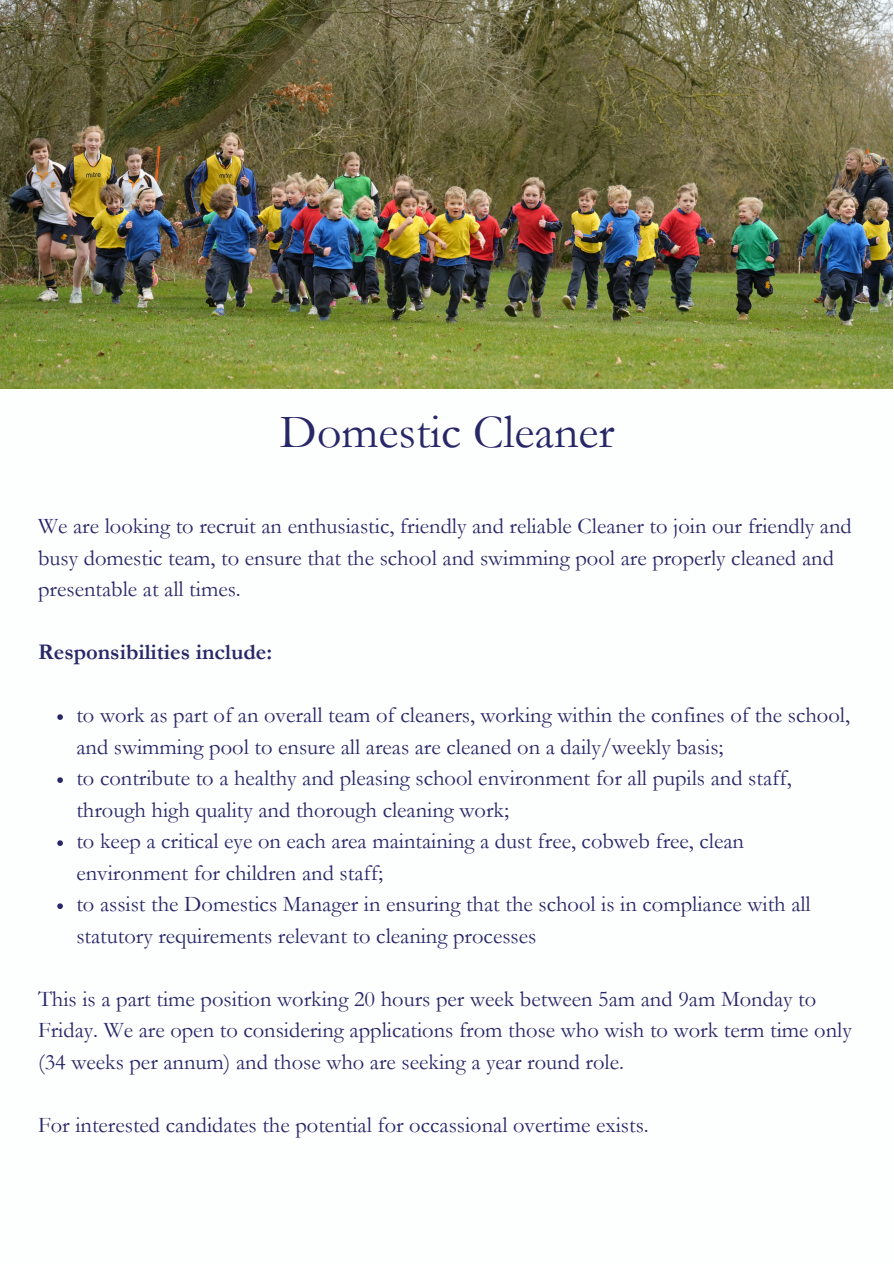
<style>
.page{position:relative;width:894px;height:1264px;background:#fff}
.page>*{position:absolute;margin:0;border:0;box-sizing:border-box;transform-origin:0 0}
.t1{font:48px "Garamond";color:#282768}
.t2{font:22.5px/31.5px "Garamond";color:#282768}
.t3{font:700 22.5px "Garamond";color:#282768}
</style>
<div class="page">
<img style="left:0;top:0;width:892px;height:388px">
<svg style="left:57px;top:714px;width:6px;height:6px"></svg>
<svg style="left:57px;top:777px;width:6px;height:6px"></svg>
<svg style="left:57px;top:840px;width:6px;height:6px"></svg>
<svg style="left:57px;top:903px;width:6px;height:6px"></svg>
<h1 class="t1" style="left:280px;top:406px;width:336px">Domestic Cleaner</h1>
<p class="t2" style="left:38px;top:510px;width:814px">We are looking to recruit an enthusiastic, friendly and reliable Cleaner to join our friendly and busy domestic team, to ensure that the school and swimming pool are properly cleaned and presentable at all times.</p>
<h2 class="t3" style="left:38px;top:639px;width:235px">Responsibilities include:</h2>
<p class="t2" style="left:76px;top:699px;width:774px">to work as part of an overall team of cleaners, working within the confines of the school, and swimming pool to ensure all areas are cleaned on a daily/weekly basis;</p>
<p class="t2" style="left:76px;top:762px;width:716px">to contribute to a healthy and pleasing school environment for all pupils and staff, through high quality and thorough cleaning work;</p>
<p class="t2" style="left:76px;top:825px;width:669px">to keep a critical eye on each area maintaining a dust free, cobweb free, clean environment for children and staff;</p>
<p class="t2" style="left:76px;top:888px;width:735px">to assist the Domestics Manager in ensuring that the school is in compliance with all statutory requirements relevant to cleaning processes</p>
<p class="t2" style="left:38px;top:983px;width:814px">This is a part time position working 20 hours per week between 5am and 9am Monday to<br>Friday. We are open to considering applications from those who wish to work term time only (34 weeks per annum) and those who are seeking a year round role.</p>
<p class="t2" style="left:38px;top:1109px;width:612px">For interested candidates the potential for occassional overtime exists.</p>
</div>
